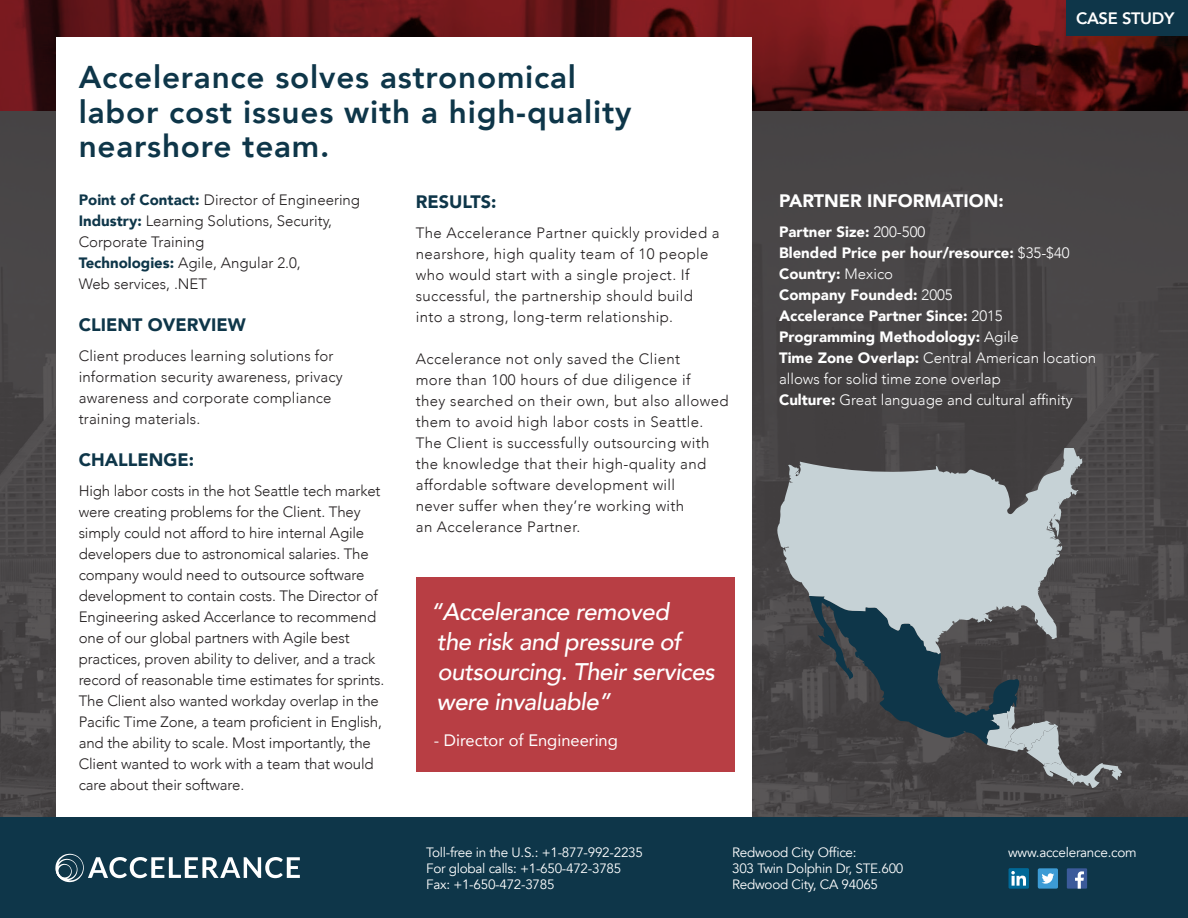
<style>
.page{position:relative;width:1188px;height:918px;background:#fff}
.page>*{position:absolute;margin:0;border:0;box-sizing:border-box;transform-origin:0 0}
.t1{font:800 31.5px/34.5px "Avenir";letter-spacing:.025em;color:#0e3649}
.t2{font:italic 500 24px/30px "Avenir";letter-spacing:-.02em;color:#fff}
.t3{font:900 18px "Avenir";color:#0e3649}
.t4{font:900 18px "Avenir";color:#fff}
.t5{font:16.5px "Avenir";color:#fff}
.t6{font:800 16.5px "Avenir";letter-spacing:-.02em;color:#fff}
.t7{font:300 15px/21px "Avenir";color:#231f20}
.t8{font:300 15px/21px "Avenir";letter-spacing:.025em;color:#231f20}
.t9{font:900 15px/21px "Avenir";color:#fff}
.t10{font:13.5px/16.2px "Avenir";letter-spacing:-.02em;color:#fff}
.s1{font-weight:900;color:#0e3649}
.s2{font-weight:300}
</style>
<div class="page">
<div style="left:752px;top:110px;width:436px;height:741px;background:#484546"></div>
<div style="left:0;top:110px;width:56px;height:741px;background:linear-gradient(to right,#484546,#4b4849)"></div>
<svg style="left:809px;top:596px;width:313px;height:192px"></svg>
<svg style="left:777px;top:449px;width:307px;height:205px;fill:#c6d2d6"></svg>
<svg style="left:0;top:0;width:1188px;height:110px;background:#541113"></svg>
<div style="left:56px;top:37px;width:696px;height:792px;background:#fff"></div>
<div style="left:417px;top:578px;width:318px;height:194px;background:#b83e44"></div>
<div style="left:1066px;top:0;width:122px;height:35px;background:#0e3649"></div>
<div style="left:0;top:818px;width:1188px;height:100px;background:#0e3649"></div>
<svg style="left:55px;top:854px;width:245px;height:28px"></svg>
<svg style="left:1038px;top:868px;width:20px;height:21px"></svg>
<div style="left:1009px;top:868px;width:20px;height:21px;background:#006998"></div>
<svg style="left:1011px;top:871px;width:15px;height:15px"></svg>
<div style="left:1067px;top:868px;width:20px;height:21px;background:#3b5a9a"></div>
<svg style="left:1075px;top:871px;width:9px;height:18px"></svg>
<h1 class="t1" style="left:79px;top:60px;width:554px">Accelerance solves astronomical labor cost issues with a high-quality nearshore team.</h1>
<p class="t7" style="left:79px;top:190px;width:283px"><span class="s1">Point of Contact:</span> Director of Engineering<br><span class="s1">Industry:</span> Learning Solutions, Security,<br>Corporate Training<br><span class="s1">Technologies:</span> Agile, Angular 2.0,<br>Web services, .NET</p>
<p class="t3" style="left:79px;top:310px;width:168px">CLIENT OVERVIEW</p>
<p class="t7" style="left:79px;top:346px;width:266px">Client produces learning solutions for information security awareness, privacy awareness and corporate compliance training materials.</p>
<p class="t3" style="left:79px;top:445px;width:117px">CHALLENGE:</p>
<p class="t7" style="left:79px;top:481px;width:307px">High labor costs in the hot Seattle tech market were creating problems for the Client. They simply could not afford to hire internal Agile developers due to astronomical salaries. The company would need to outsource software development to contain costs. The Director of Engineering asked Accerlance to recommend one of our global partners with Agile best practices, proven ability to deliver, and a track record of reasonable time estimates for sprints.<br>The Client also wanted workday overlap in the Pacific Time Zone, a team proficient in English, and the ability to scale. Most importantly, the Client wanted to work with a team that would care about their software.</p>
<p class="t3" style="left:416px;top:187px;width:82px">RESULTS:</p>
<p class="t8" style="left:416px;top:223px;width:305px">The Accelerance Partner quickly provided a nearshore, high quality team of 10 people who would start with a single project. If successful, the partnership should build into a strong, long-term relationship.</p>
<p class="t8" style="left:416px;top:349px;width:314px">Accelerance not only saved the Client<br>more than 100 hours of due diligence if<br>they searched on their own, but also allowed them to avoid high labor costs in Seattle.<br>The Client is successfully outsourcing with the knowledge that their high-quality and affordable software development will<br>never suffer when they’re working with<br>an Accelerance Partner.</p>
<h2 class="t2" style="left:430px;top:597px;width:286px">“Accelerance removed<br>the risk and pressure of outsourcing. Their services were invaluable”</h2>
<p class="t5" style="left:434px;top:727px;width:186px">- Director of Engineering</p>
<p class="t6" style="left:1076px;top:5px;width:100px">CASE STUDY</p>
<p class="t4" style="left:779px;top:185px;width:226px">PARTNER INFORMATION:</p>
<p class="t9" style="left:779px;top:221px;width:319px">Partner Size: <span class="s2">200-500<br></span>Blended Price per hour/resource: <span class="s2">$35-$40<br></span>Country: <span class="s2">Mexico<br></span>Company Founded: <span class="s2">2005<br></span>Accelerance Partner Since: <span class="s2">2015<br></span>Programming Methodology: <span class="s2">Agile<br></span>Time Zone Overlap: <span class="s2">Central American location allows for solid time zone overlap<br></span>Culture: <span class="s2">Great language and cultural affinity</span></p>
<p class="t10" style="left:426px;top:844px;width:218px">Toll-free in the U.S.: +1-877-992-2235<br>For global calls: +1-650-472-3785<br>Fax: +1-650-472-3785</p>
<p class="t10" style="left:732px;top:844px;width:173px">Redwood City Office:<br>303 Twin Dolphin Dr, STE.600<br>Redwood City, CA 94065</p>
<p class="t10" style="left:1008px;top:844px;width:130px">www.accelerance.com</p>
</div>
